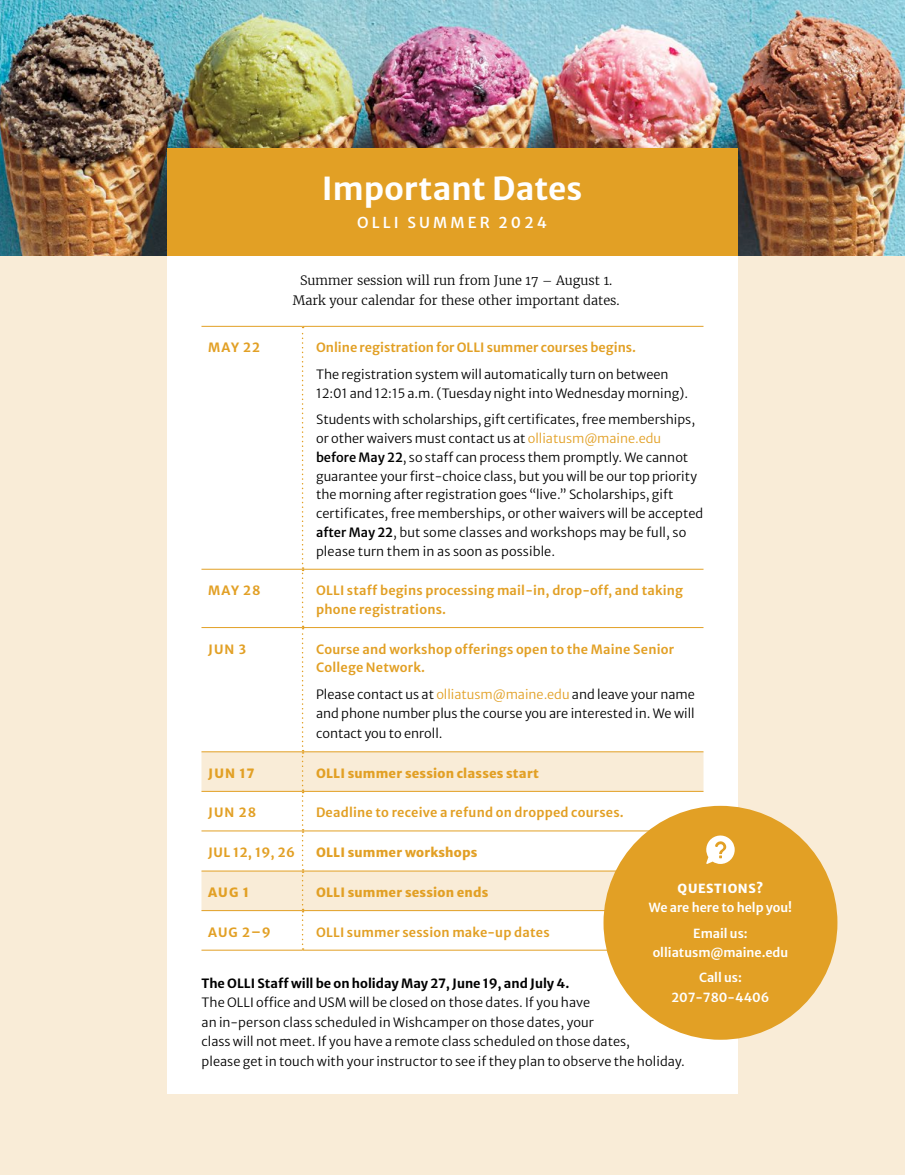
<style>
.page{position:relative;width:905px;height:1175px;background:#fff}
.page>*{position:absolute;margin:0;border:0;box-sizing:border-box;transform-origin:0 0}
.t1{font:700 31.5px "Merriweather Sans";letter-spacing:.005em;color:#fff}
.t2{font:500 15px "Merriweather Sans";letter-spacing:.205em;color:#fff}
.t3{font:300 12.75px/18.9px "Merriweather Sans";color:#000}
.t4{font:600 12.75px/18.8px "Merriweather Sans";letter-spacing:.015em;color:#e2a025}
.t5{font:300 12.75px/19.5px "Merriweather";color:#000;text-align:center}
.t6{font:800 12.75px "Merriweather Sans";letter-spacing:.015em;color:#e2a025}
.t7{font:700 12.75px "Merriweather Sans";color:#000}
.t8{font:700 12.75px "Merriweather Sans";letter-spacing:.08em;color:#e2a025}
.t9{font:600 12.45px/25.8px "Merriweather Sans";color:#fff;text-align:center}
.t10{font:800 12.45px "Merriweather Sans";letter-spacing:.045em;color:#fff}
.s1{color:#e2a025}
.s2{font-weight:500}
</style>
<div class="page">
<div style="left:0;top:0;width:904px;height:1174px;background:#f9ecd7"></div>
<img style="left:0;top:0;width:904px;height:256px">
<div style="left:167px;top:225px;width:570px;height:869px;background:#fff"></div>
<div style="left:167px;top:149px;width:570px;height:107px;background:#e2a025"></div>
<svg style="left:201px;top:752px;width:502px;height:158px;fill:#f9ecd7"></svg>
<hr style="left:201px;top:326px;width:101px;height:1px;background:#e2a025">
<hr style="left:302px;top:326px;width:401px;height:1px;background:#e2a025">
<hr style="left:201px;top:569px;width:101px;height:1px;background:#e2a025">
<hr style="left:302px;top:569px;width:401px;height:1px;background:#e2a025">
<hr style="left:201px;top:627px;width:101px;height:1px;background:#e2a025">
<hr style="left:302px;top:627px;width:401px;height:1px;background:#e2a025">
<hr style="left:201px;top:751px;width:101px;height:1px;background:#e2a025">
<hr style="left:302px;top:751px;width:401px;height:1px;background:#e2a025">
<hr style="left:201px;top:791px;width:101px;height:1px;background:#e2a025">
<hr style="left:302px;top:791px;width:401px;height:1px;background:#e2a025">
<hr style="left:201px;top:830px;width:101px;height:1px;background:#e2a025">
<hr style="left:302px;top:830px;width:401px;height:1px;background:#e2a025">
<hr style="left:201px;top:870px;width:101px;height:1px;background:#e2a025">
<hr style="left:302px;top:870px;width:401px;height:1px;background:#e2a025">
<hr style="left:201px;top:910px;width:101px;height:1px;background:#e2a025">
<hr style="left:201px;top:949px;width:101px;height:1px;background:#e2a025">
<svg style="left:302px;top:327px;width:1px;height:622px"></svg>
<hr style="left:302px;top:910px;width:401px;height:1px;background:#e2a025">
<hr style="left:302px;top:949px;width:401px;height:1px;background:#e2a025">
<div style="left:603px;top:805px;width:234px;height:234px;background:#e2a025;border-radius:50%"></div>
<svg style="left:706px;top:835px;width:28px;height:29px"></svg>
<h1 class="t1" style="left:322px;top:160px;width:262px">Important Dates</h1>
<p class="t2" style="left:357px;top:210px;width:191px">OLLI SUMMER 2024</p>
<p class="t5" style="left:293px;top:270px;width:328px">Summer session will run from June 17 – August 1.<br>Mark your calendar for these other important dates.</p>
<p class="t8" style="left:208px;top:336px;width:53px">MAY 22</p>
<p class="t4" style="left:316px;top:337px;width:321px">Online registration for OLLI summer courses begins.</p>
<p class="t3" style="left:316px;top:363px;width:373px;line-height:19.5px">The registration system will automatically turn on between<br>12:01 and 12:15 a.m. (Tuesday night into Wednesday morning).</p>
<p class="t3" style="left:316px;top:408px;width:389px">Students with scholarships, gift certificates, free memberships, or other waivers must contact us at <span class="s1">olliatusm@maine.edu </span><span class="s2">before May 22</span>, so staff can process them promptly. We cannot guarantee your first-choice class, but you will be our top priority the morning after registration goes “live.” Scholarships, gift certificates, free memberships, or other waivers will be accepted <span class="s2">after May 22</span>, but some classes and workshops may be full, so please turn them in as soon as possible.</p>
<p class="t8" style="left:208px;top:579px;width:54px">MAY 28</p>
<p class="t4" style="left:316px;top:580px;width:369px">OLLI staff begins processing mail-in, drop-off, and taking phone registrations.</p>
<p class="t8" style="left:208px;top:637px;width:39px">JUN 3</p>
<p class="t4" style="left:316px;top:638px;width:359px">Course and workshop offerings open to the Maine Senior<br>College Network.</p>
<p class="t3" style="left:316px;top:682px;width:380px;line-height:19.5px;text-align:justify">Please contact us at <span class="s1">olliatusm@maine.edu</span> and leave your name and phone number plus the course you are interested in. We will contact you to enroll.</p>
<p class="t6" style="left:208px;top:761px;width:48px">JUN 17</p>
<p class="t6" style="left:316px;top:761px;width:224px">OLLI summer session classes start</p>
<p class="t8" style="left:208px;top:801px;width:49px">JUN 28</p>
<p class="t4" style="left:316px;top:802px;width:309px">Deadline to receive a refund on dropped courses.</p>
<p class="t8" style="left:208px;top:841px;width:88px">JUL 12, 19, 26</p>
<p class="t6" style="left:316px;top:840px;width:163px">OLLI summer workshops</p>
<p class="t6" style="left:208px;top:880px;width:42px">AUG 1</p>
<p class="t6" style="left:316px;top:880px;width:174px">OLLI summer session ends</p>
<p class="t8" style="left:208px;top:920px;width:64px">AUG 2–9</p>
<p class="t4" style="left:316px;top:921px;width:235px">OLLI summer session make-up dates</p>
<p class="t7" style="left:201px;top:971px;width:369px">The OLLI Staff will be on holiday May 27, June 19, and July 4.</p>
<p class="t3" style="left:201px;top:991px;width:485px;line-height:19.5px">The OLLI office and USM will be closed on those dates. If you have<br>an in-person class scheduled in Wishcamper on those dates, your<br>class will not meet. If you have a remote class scheduled on those dates,<br>please get in touch with your instructor to see if they plan to observe the holiday.</p>
<p class="t10" style="left:677px;top:876px;width:87px">QUESTIONS?</p>
<p class="t9" style="left:648px;top:893px;width:145px">We are here to help you!<br>Email us:</p>
<p class="t9" style="left:652px;top:937px;width:137px">olliatusm@maine.edu<br>Call us:</p>
<p class="t9" style="left:671px;top:982px;width:100px">207-780-4406</p>
</div>
